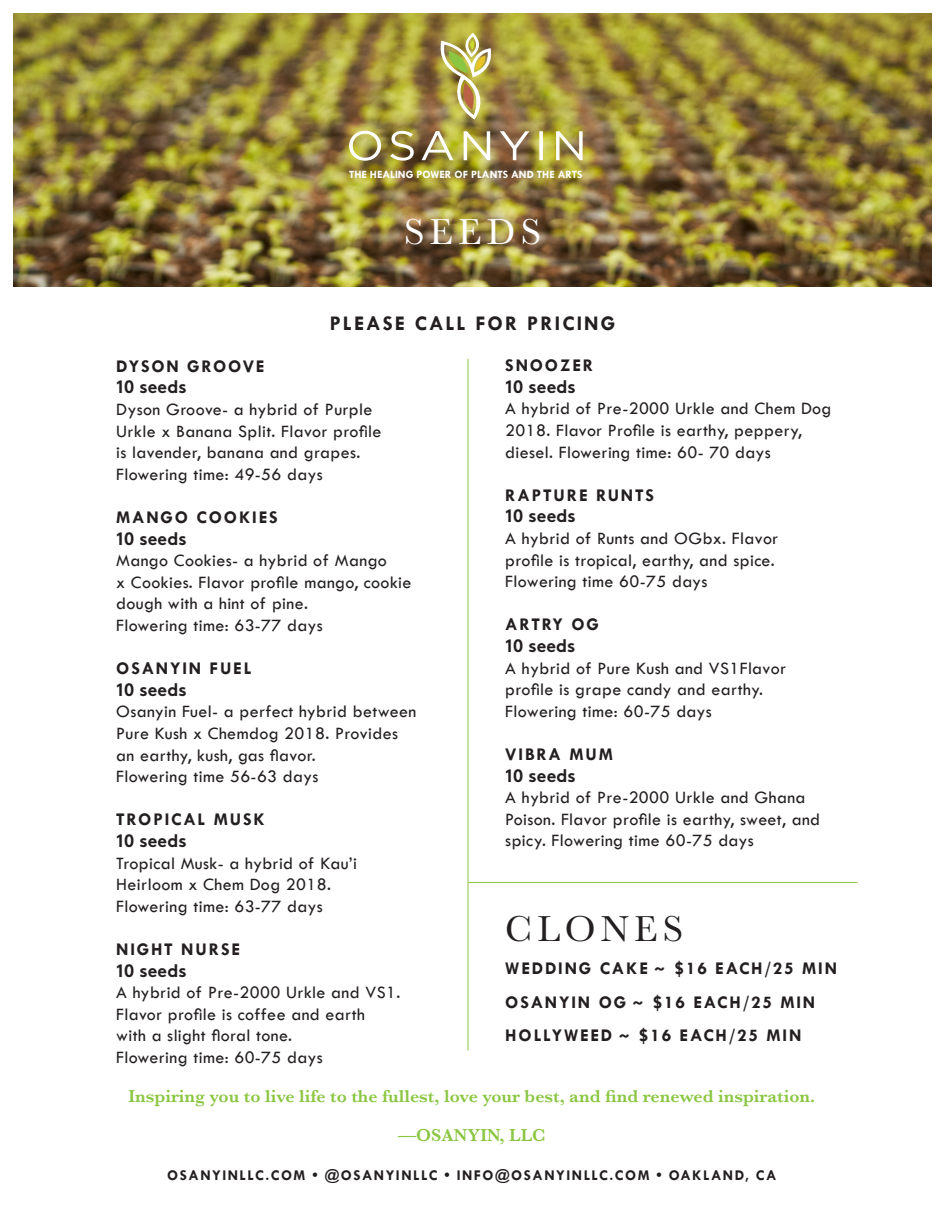
<style>
.page{position:relative;width:945px;height:1215px;background:#fff}
.page>*{position:absolute;margin:0;border:0;box-sizing:border-box;transform-origin:0 0}
.t1{font:37.5px "Baskerville";letter-spacing:.14em;color:#231f20}
.t2{font:37.5px "Baskerville";letter-spacing:.14em;color:#fff}
.t3{font:700 21px "Tw Cen";letter-spacing:.1em;color:#231f20}
.t4{font:18px/21.6px "Tw Cen";letter-spacing:.02em;color:#231f20}
.t5{font:700 18px "Tw Cen";letter-spacing:.1em;color:#231f20}
.t6{font:600 18px "Baskerville";color:#8bc642}
.t7{font:700 18px "Brown";letter-spacing:.005em;color:#231f20}
.t8{font:700 15px "Tw Cen";letter-spacing:.1em;color:#231f20}
.t9{font:700 11.25px "Tw Cen";color:#fff}
.s1{font-weight:700}
.s2{font-family:"Brown";font-weight:700}
.s3{font-family:"Brown"}
</style>
<div class="page">
<img style="left:14px;top:14px;width:918px;height:272px">
<img style="left:438px;top:33px;width:55px;height:87px">
<img style="left:349px;top:131px;width:234px;height:30px">
<hr style="left:468px;top:359px;width:1px;height:692px;background:#8bc642">
<hr style="left:468px;top:882px;width:389px;height:1px;background:#8bc642">
<p class="t9" style="left:349px;top:167px;width:235px">THE HEALING POWER OF PLANTS AND THE ARTS</p>
<p class="t2" style="left:404px;top:208px;width:139px">SEEDS</p>
<p class="t3" style="left:330px;top:311px;width:287px">PLEASE CALL FOR PRICING</p>
<p class="t5" style="left:116px;top:355px;width:150px">DYSON GROOVE</p>
<p class="t7" style="left:116px;top:373px;width:72px">10 seeds</p>
<p class="t4" style="left:116px;top:399px;width:267px">Dyson Groove- a hybrid of Purple<br>Urkle x Banana Split. Flavor profile is lavender, banana and grapes.<br>Flowering time: 49-56 days</p>
<p class="t5" style="left:116px;top:507px;width:163px">MANGO COOKIES</p>
<p class="t7" style="left:116px;top:524px;width:72px">10 seeds</p>
<p class="t4" style="left:116px;top:550px;width:297px">Mango Cookies- a hybrid of Mango<br>x Cookies. Flavor profile mango, cookie dough with a hint of pine.<br>Flowering time: 63-77 days</p>
<p class="t5" style="left:116px;top:658px;width:137px">OSANYIN FUEL</p>
<p class="t7" style="left:116px;top:675px;width:72px">10 seeds</p>
<p class="t4" style="left:116px;top:701px;width:302px">Osanyin Fuel- a perfect hybrid between<br>Pure Kush x Chemdog 2018. Provides an earthy, kush, gas flavor.<br>Flowering time 56-63 days</p>
<p class="t5" style="left:116px;top:809px;width:150px">TROPICAL MUSK</p>
<p class="t7" style="left:116px;top:826px;width:72px">10 seeds</p>
<p class="t4" style="left:116px;top:852px;width:243px">Tropical Musk- a hybrid of Kau’i<br>Heirloom x Chem Dog 2018.</p>
<p class="t4" style="left:116px;top:895px;width:208px">Flowering time: 63-77 days</p>
<p class="t5" style="left:116px;top:939px;width:125px">NIGHT NURSE</p>
<p class="t7" style="left:116px;top:956px;width:72px">10 seeds</p>
<p class="t4" style="left:116px;top:982px;width:286px">A hybrid of Pre-2000 Urkle and VS1.<br>Flavor profile is coffee and earth<br>with a slight floral tone.</p>
<p class="t4" style="left:116px;top:1047px;width:208px">Flowering time: 60-75 days</p>
<p class="t4" style="left:505px;top:355px;width:328px"><span class="s1">SNOOZER<br></span><span class="s2">10 seeds<br></span>A hybrid of Pre-2000 Urkle and Chem Dog<br>2018. Flavor Profile is earthy, peppery, diesel. Flowering time: 60- 70 days</p>
<p class="t4" style="left:505px;top:484px;width:274px"><span class="s1">RAPTURE RUNTS<br></span><span class="s2">10 seeds<br></span>A hybrid of Runts and OGbx. Flavor profile is tropical, earthy, and spice.<br>Flowering time 60-75 days</p>
<p class="t4" style="left:505px;top:614px;width:282px"><span class="s1">ARTRY OG<br></span><span class="s2">10 seeds<br></span>A hybrid of Pure Kush and VS1Flavor profile is grape candy and earthy.<br>Flowering time: 60-75 days</p>
<p class="t4" style="left:505px;top:743px;width:316px"><span class="s1">VIBRA MUM<br></span><span class="s2">10 seeds<br></span>A hybrid of Pre-2000 Urkle and Ghana<br>Poison. Flavor profile is earthy, sweet, and spicy. Flowering time 60-75 days</p>
<p class="t1" style="left:505px;top:905px;width:179px">CLONES</p>
<p class="t5" style="left:505px;top:958px;width:333px">WEDDING CAKE <span class="s3">~</span> $16 EACH/25 MIN</p>
<p class="t5" style="left:505px;top:991px;width:312px">OSANYIN OG <span class="s3">~</span> $16 EACH/25 MIN</p>
<p class="t5" style="left:505px;top:1025px;width:298px">HOLLYWEED <span class="s3">~</span> $16 EACH/25 MIN</p>
<p class="t6" style="left:128px;top:1084px;width:688px">Inspiring you to live life to the fullest, love your best, and find renewed inspiration.</p>
<p class="t6" style="left:398px;top:1122px;width:149px">—OSANYIN, LLC</p>
<p class="t8" style="left:167px;top:1167px;width:611px">OSANYINLLC.COM • @OSANYINLLC • INFO@OSANYINLLC.COM • OAKLAND, CA</p>
</div>
